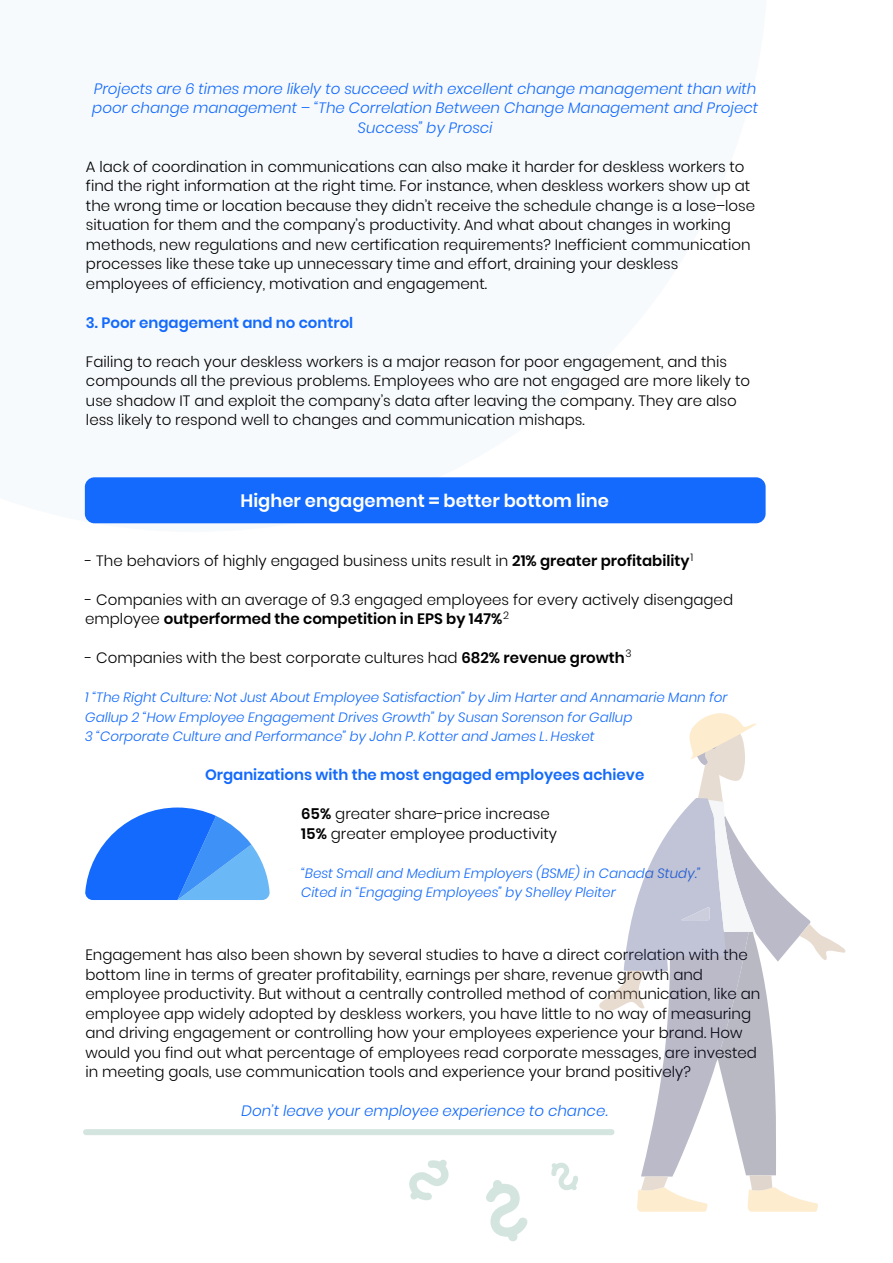
<style>
.page{position:relative;width:893px;height:1263px;background:#fff}
.page>*{position:absolute;margin:0;border:0;box-sizing:border-box;transform-origin:0 0}
.t1{font:600 18px "Poppins";color:#fff}
.t2{font:300 15px/19.5px "Poppins";color:#000}
.t3{font:italic 300 15px/19.5px "Poppins";color:#136afc;text-align:center}
.t4{font:600 15px "Poppins";color:#136afc}
.t5{font:italic 300 13.5px/19.5px "Poppins";color:#136afc}
.t6{font:300 10.5px "Poppins";color:#000}
.s1{font-weight:600}
</style>
<div class="page">
<div style="left:85px;top:477px;width:681px;height:46px;background:#136afc;border-radius:10px"></div>
<svg style="left:85px;top:807px;width:185px;height:93px"></svg>
<svg style="left:599px;top:713px;width:246px;height:499px"></svg>
<svg style="left:551px;top:1163px;width:27px;height:27px"></svg>
<svg style="left:409px;top:1160px;width:40px;height:40px"></svg>
<svg style="left:486px;top:1180px;width:41px;height:61px"></svg>
<div style="left:86px;top:1129px;width:525px;height:6px;background:#d4e5e0"></div>
<p class="t3" style="left:92px;top:79px;width:667px">Projects are 6 times more likely to succeed with excellent change management than with poor change management – “The Correlation Between Change Management and Project<br>Success” by Prosci</p>
<p class="t2" style="left:86px;top:157px;width:671px">A lack of coordination in communications can also make it harder for deskless workers to find the right information at the right time. For instance, when deskless workers show up at the wrong time or location because they didn’t receive the schedule change is a lose–lose situation for them and the company’s productivity. And what about changes in working methods, new regulations and new certification requirements? Inefficient communication processes like these take up unnecessary time and effort, draining your deskless employees of efficiency, motivation and engagement.</p>
<p class="t4" style="left:86px;top:314px;width:269px">3. Poor engagement and no control</p>
<p class="t2" style="left:86px;top:352px;width:666px">Failing to reach your deskless workers is a major reason for poor engagement, and this compounds all the previous problems. Employees who are not engaged are more likely to use shadow IT and exploit the company’s data after leaving the company. They are also less likely to respond well to changes and communication mishaps.</p>
<p class="t1" style="left:241px;top:490px;width:370px">Higher engagement = better bottom line</p>
<p class="t6" style="left:690px;top:551px;width:4px">1</p>
<p class="t2" style="left:85px;top:551px;width:606px">- The behaviors of highly engaged business units result in <span class="s1">21% greater profitability</span></p>
<p class="t2" style="left:85px;top:590px;width:649px">- Companies with an average of 9.3 engaged employees for every actively disengaged employee <span class="s1">outperformed the competition in EPS by 147%</span></p>
<p class="t2" style="left:85px;top:648px;width:541px">- Companies with the best corporate cultures had <span class="s1">682% revenue growth</span></p>
<p class="t5" style="left:85px;top:688px;width:644px">1 “The Right Culture: Not Just About Employee Satisfaction” by Jim Harter and Annamarie Mann for<br>Gallup 2 “How Employee Engagement Drives Growth” by Susan Sorenson for Gallup<br>3 “Corporate Culture and Performance” by John P. Kotter and James L. Hesket</p>
<p class="t4" style="left:205px;top:766px;width:441px">Organizations with the most engaged employees achieve</p>
<p class="t2" style="left:301px;top:804px;width:257px"><span class="s1">65%</span> greater share-price increase<br><span class="s1">15%</span> greater employee productivity</p>
<p class="t5" style="left:301px;top:863px;width:401px">“Best Small and Medium Employers (BSME) in Canada Study.”<br>Cited in “Engaging Employees” by Shelley Pleiter</p>
<p class="t6" style="left:503px;top:609px;width:7px">2</p>
<p class="t6" style="left:625px;top:647px;width:8px">3</p>
<p class="t2" style="left:85px;top:945px;width:677px">Engagement has also been shown by several studies to have a direct correlation with the bottom line in terms of greater profitability, earnings per share, revenue growth and employee productivity. But without a centrally controlled method of communication, like an employee app widely adopted by deskless workers, you have little to no way of measuring and driving engagement or controlling how your employees experience your brand. How would you find out what percentage of employees read corporate messages, are invested in meeting goals, use communication tools and experience your brand positively?</p>
<p class="t3" style="left:241px;top:1101px;width:368px">Don’t leave your employee experience to chance.</p>
</div>
